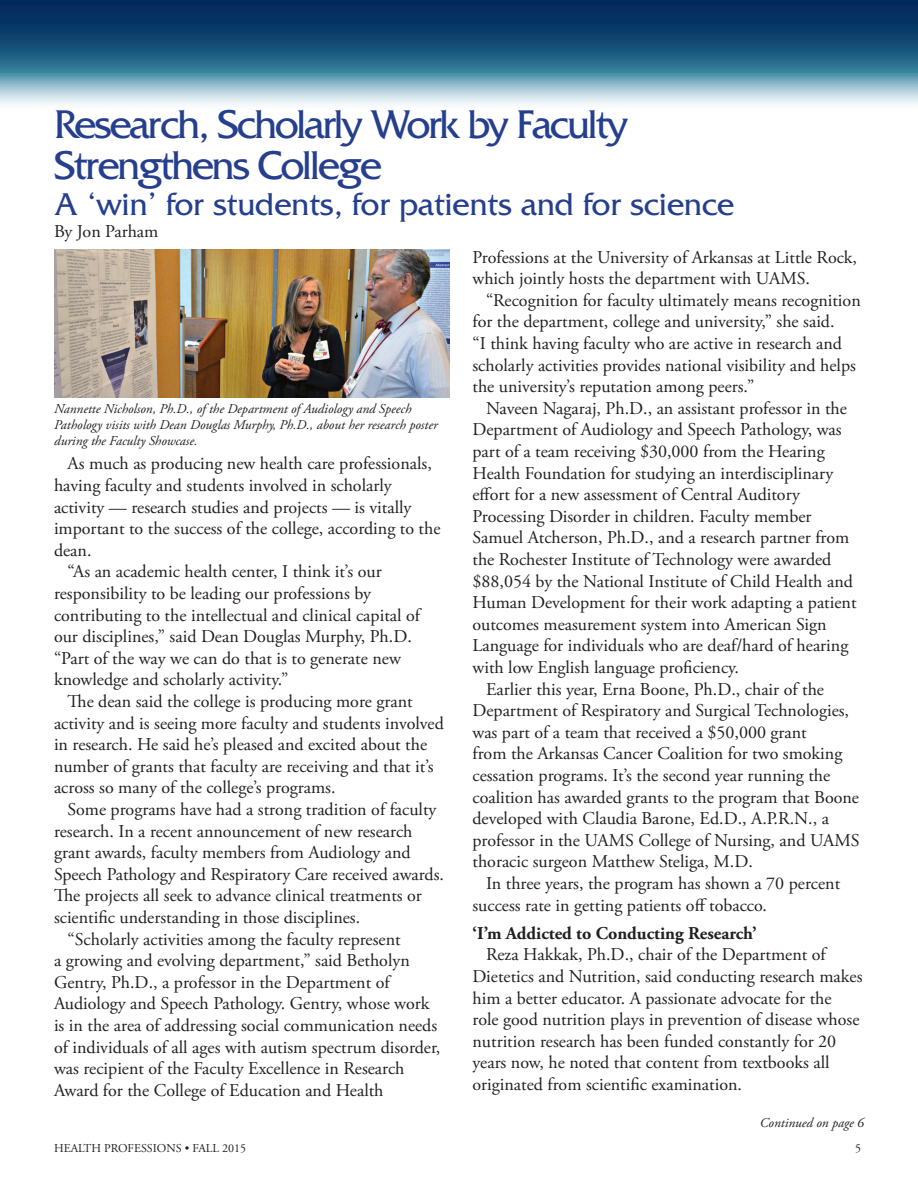
<style>
.page{position:relative;width:918px;height:1188px;background:#fff}
.page>*{position:absolute;margin:0;border:0;box-sizing:border-box;transform-origin:0 0}
.t1{font:42px/40.5px "Friz Quadrata Std";letter-spacing:-.05em;color:#253f8e}
.t2{font:33px "Friz Quadrata Std";color:#253f8e}
.t3{font:18px/21.6px "Adobe Garamond Pro";color:#231f20}
.t4{font:700 18px "Adobe Garamond Pro";color:#231f20}
.t5{font:italic 13.5px/16.2px "Adobe Garamond Pro";color:#231f20}
.t6{font:12px "Adobe Garamond Pro";color:#231f20}
</style>
<div class="page">
<svg style="left:0;top:0;width:918px;height:105px;background:#406f90"></svg>
<img style="left:54px;top:249px;width:396px;height:148px">
<p class="t1" style="left:54px;top:105px;width:576px">Research, Scholarly Work by Faculty<br>Strengthens College</p>
<p class="t2" style="left:54px;top:186px;width:682px">A ‘win’ for students, for patients and for science</p>
<p class="t3" style="left:54px;top:221px;width:106px">By Jon Parham</p>
<p class="t5" style="left:54px;top:401px;width:385px">Nannette Nicholson, Ph.D., of the Department of Audiology and Speech<br>Pathology visits with Dean Douglas Murphy, Ph.D., about her research poster during the Faculty Showcase.</p>
<p class="t3" style="left:54px;top:454px;width:388px;text-indent:14px">As much as producing new health care professionals, having faculty and students involved in scholarly activity — research studies and projects — is vitally important to the success of the college, according to the dean.</p>
<p class="t3" style="left:54px;top:562px;width:368px;text-indent:14px">“As an academic health center, I think it’s our responsibility to be leading our professions by contributing to the intellectual and clinical capital of our disciplines,” said Dean Douglas Murphy, Ph.D. “Part of the way we can do that is to generate new knowledge and scholarly activity.”</p>
<p class="t3" style="left:54px;top:691px;width:391px;text-indent:14px">The dean said the college is producing more grant activity and is seeing more faculty and students involved in research. He said he’s pleased and excited about the number of grants that faculty are receiving and that it’s across so many of the college’s programs.</p>
<p class="t3" style="left:54px;top:799px;width:392px;text-indent:14px">Some programs have had a strong tradition of faculty research. In a recent announcement of new research grant awards, faculty members from Audiology and Speech Pathology and Respiratory Care received awards.<br>The projects all seek to advance clinical treatments or scientific understanding in those disciplines.</p>
<p class="t3" style="left:54px;top:929px;width:388px;text-indent:14px">“Scholarly activities among the faculty represent<br>a growing and evolving department,” said Betholyn Gentry, Ph.D., a professor in the Department of Audiology and Speech Pathology. Gentry, whose work is in the area of addressing social communication needs of individuals of all ages with autism spectrum disorder, was recipient of the Faculty Excellence in Research Award for the College of Education and Health</p>
<p class="t3" style="left:472px;top:247px;width:386px">Professions at the University of Arkansas at Little Rock, which jointly hosts the department with UAMS.</p>
<p class="t3" style="left:472px;top:290px;width:390px;text-indent:14px">“Recognition for faculty ultimately means recognition for the department, college and university,” she said.<br>“I think having faculty who are active in research and scholarly activities provides national visibility and helps the university’s reputation among peers.”</p>
<p class="t3" style="left:472px;top:398px;width:386px;text-indent:14px">Naveen Nagaraj, Ph.D., an assistant professor in the Department of Audiology and Speech Pathology, was part of a team receiving $30,000 from the Hearing Health Foundation for studying an interdisciplinary effort for a new assessment of Central Auditory Processing Disorder in children. Faculty member Samuel Atcherson, Ph.D., and a research partner from the Rochester Institute of Technology were awarded $88,054 by the National Institute of Child Health and Human Development for their work adapting a patient outcomes measurement system into American Sign Language for individuals who are deaf/hard of hearing with low English language proficiency.</p>
<p class="t3" style="left:472px;top:679px;width:389px;text-indent:14px">Earlier this year, Erna Boone, Ph.D., chair of the Department of Respiratory and Surgical Technologies, was part of a team that received a $50,000 grant<br>from the Arkansas Cancer Coalition for two smoking cessation programs. It’s the second year running the coalition has awarded grants to the program that Boone developed with Claudia Barone, Ed.D., A.P.R.N., a professor in the UAMS College of Nursing, and UAMS thoracic surgeon Matthew Steliga, M.D.</p>
<p class="t3" style="left:472px;top:873px;width:369px;text-indent:14px">In three years, the program has shown a 70 percent success rate in getting patients off tobacco.</p>
<p class="t4" style="left:472px;top:923px;width:286px">‘I’m Addicted to Conducting Research’</p>
<p class="t3" style="left:472px;top:945px;width:392px;text-indent:14px">Reza Hakkak, Ph.D., chair of the Department of Dietetics and Nutrition, said conducting research makes him a better educator. A passionate advocate for the<br>role good nutrition plays in prevention of disease whose nutrition research has been funded constantly for 20 years now, he noted that content from textbooks all originated from scientific examination.</p>
<p class="t5" style="left:760px;top:1114px;width:106px">Continued on page 6</p>
<p class="t6" style="left:54px;top:1141px;width:194px">HEALTH PROFESSIONS • FALL 2015</p>
<p class="t6" style="left:855px;top:1141px;width:7px">5</p>
</div>
